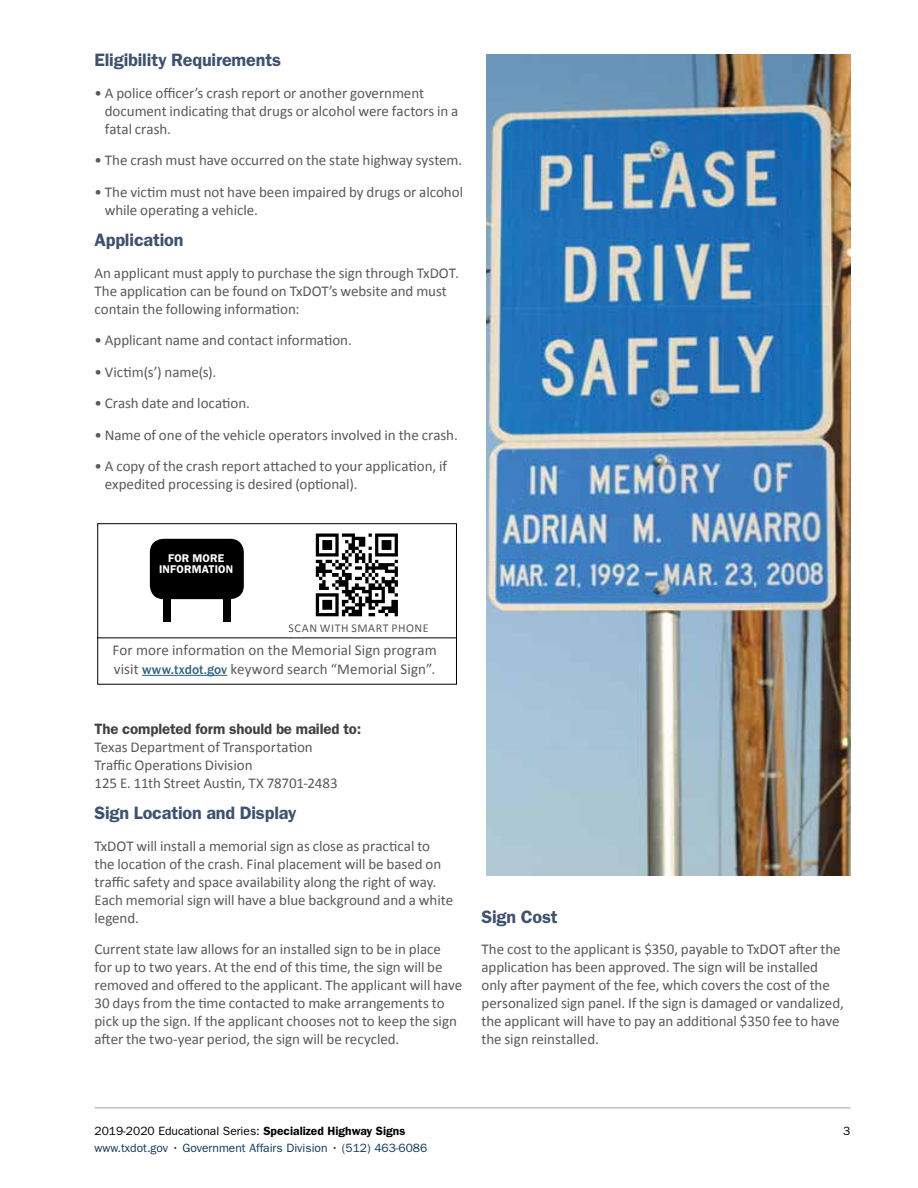
<style>
.page{position:relative;width:918px;height:1188px;background:#fff}
.page>*{position:absolute;margin:0;border:0;box-sizing:border-box;transform-origin:0 0}
.t1{font:600 18px "ITC Franklin Gothic Std";letter-spacing:-.01em;color:#3e516f}
.t2{font:15px/18px "Calibri";letter-spacing:-.005em;color:#58595b}
.t3{font:600 15px "ITC Franklin Gothic Std";letter-spacing:-.01em;color:#414042}
.t4{font:12px "ITC Franklin Gothic Std";color:#10385a}
.t5{font:12px "ITC Franklin Gothic Std";color:#000}
.t6{font:12px "Calibri";letter-spacing:.045em;color:#58595b}
.t7{font:600 11.25px/11.2px "ITC Franklin Gothic Std";letter-spacing:.015em;color:#fff;text-align:center}
.s1{font-family:"ITC Franklin Gothic Std";font-weight:500;font-size:13.5px;color:#2e607f}
.s2{font-weight:600}
.s3{color:#0d385b}
</style>
<div class="page">
<hr style="left:94px;top:1107px;width:756px;height:1px;background:#bcbec0">
<img style="left:486px;top:54px;width:364px;height:822px">
<img style="left:315px;top:533px;width:83px;height:84px">
<hr style="left:142px;top:675px;width:85px;height:1px;background:#2e607f">
<hr style="left:98px;top:638px;width:359px;height:1px;background:#000">
<div style="left:150px;top:539px;width:94px;height:60px;background:#000;border-radius:14px"></div>
<div style="left:163px;top:589px;width:7px;height:33px;background:#000"></div>
<div style="left:224px;top:589px;width:7px;height:33px;background:#000"></div>
<p class="t1" style="left:94px;top:50px;width:188px">Eligibility Requirements</p>
<p class="t2" style="left:105px;top:84px;width:355px;text-indent:-10px">• A police officer’s crash report or another government document indicating that drugs or alcohol were factors in a fatal crash.</p>
<p class="t2" style="left:94px;top:151px;width:369px">• The crash must have occurred on the state highway system.</p>
<p class="t2" style="left:105px;top:183px;width:360px;text-indent:-10px">• The victim must not have been impaired by drugs or alcohol while operating a vehicle.</p>
<p class="t1" style="left:94px;top:230px;width:91px">Application</p>
<p class="t2" style="left:94px;top:264px;width:366px">An applicant must apply to purchase the sign through TxDOT.<br>The application can be found on TxDOT’s website and must contain the following information:</p>
<p class="t2" style="left:94px;top:331px;width:259px">• Applicant name and contact information.</p>
<p class="t2" style="left:94px;top:363px;width:123px">• Victim(s’) name(s).</p>
<p class="t2" style="left:94px;top:394px;width:157px">• Crash date and location.</p>
<p class="t2" style="left:94px;top:426px;width:365px">• Name of one of the vehicle operators involved in the crash.</p>
<p class="t2" style="left:105px;top:457px;width:344px;text-indent:-10px">• A copy of the crash report attached to your application, if expedited processing is desired (optional).</p>
<p class="t7" style="left:159px;top:552px;width:76px">FOR MORE<br>INFORMATION</p>
<p class="t6" style="left:288px;top:621px;width:142px">SCAN WITH SMART PHONE</p>
<p class="t2" style="left:112px;top:640px;width:326px;line-height:19.5px">For more information on the Memorial Sign program visit <span class="s1">www.txdot.gov</span> keyword search “Memorial Sign”.</p>
<p class="t3" style="left:94px;top:720px;width:268px">The completed form should be mailed to:</p>
<p class="t2" style="left:94px;top:738px;width:245px">Texas Department of Transportation<br>Traffic Operations Division<br>125 E. 11th Street Austin, TX 78701-2483</p>
<p class="t1" style="left:94px;top:803px;width:204px">Sign Location and Display</p>
<p class="t2" style="left:94px;top:837px;width:360px">TxDOT will install a memorial sign as close as practical to the location of the crash. Final placement will be based on traffic safety and space availability along the right of way.<br>Each memorial sign will have a blue background and a white legend.</p>
<p class="t2" style="left:94px;top:940px;width:369px">Current state law allows for an installed sign to be in place for up to two years. At the end of this time, the sign will be removed and offered to the applicant. The applicant will have 30 days from the time contacted to make arrangements to pick up the sign. If the applicant chooses not to keep the sign after the two-year period, the sign will be recycled.</p>
<p class="t1" style="left:482px;top:906px;width:78px">Sign Cost</p>
<p class="t2" style="left:482px;top:940px;width:364px">The cost to the applicant is $350, payable to TxDOT after the application has been approved. The sign will be installed only after payment of the fee, which covers the cost of the personalized sign panel. If the sign is damaged or vandalized, the applicant will have to pay an additional $350 fee to have the sign reinstalled.</p>
<p class="t5" style="left:94px;top:1125px;width:312px">2019-2020 Educational Series: <span class="s2">Specialized Highway Signs</span></p>
<p class="t5" style="left:843px;top:1125px;width:9px">3</p>
<p class="t4" style="left:94px;top:1141px;width:334px">www.txdot.gov • <span class="s3">Government Affairs Division</span> • (512) 463-6086</p>
</div>
